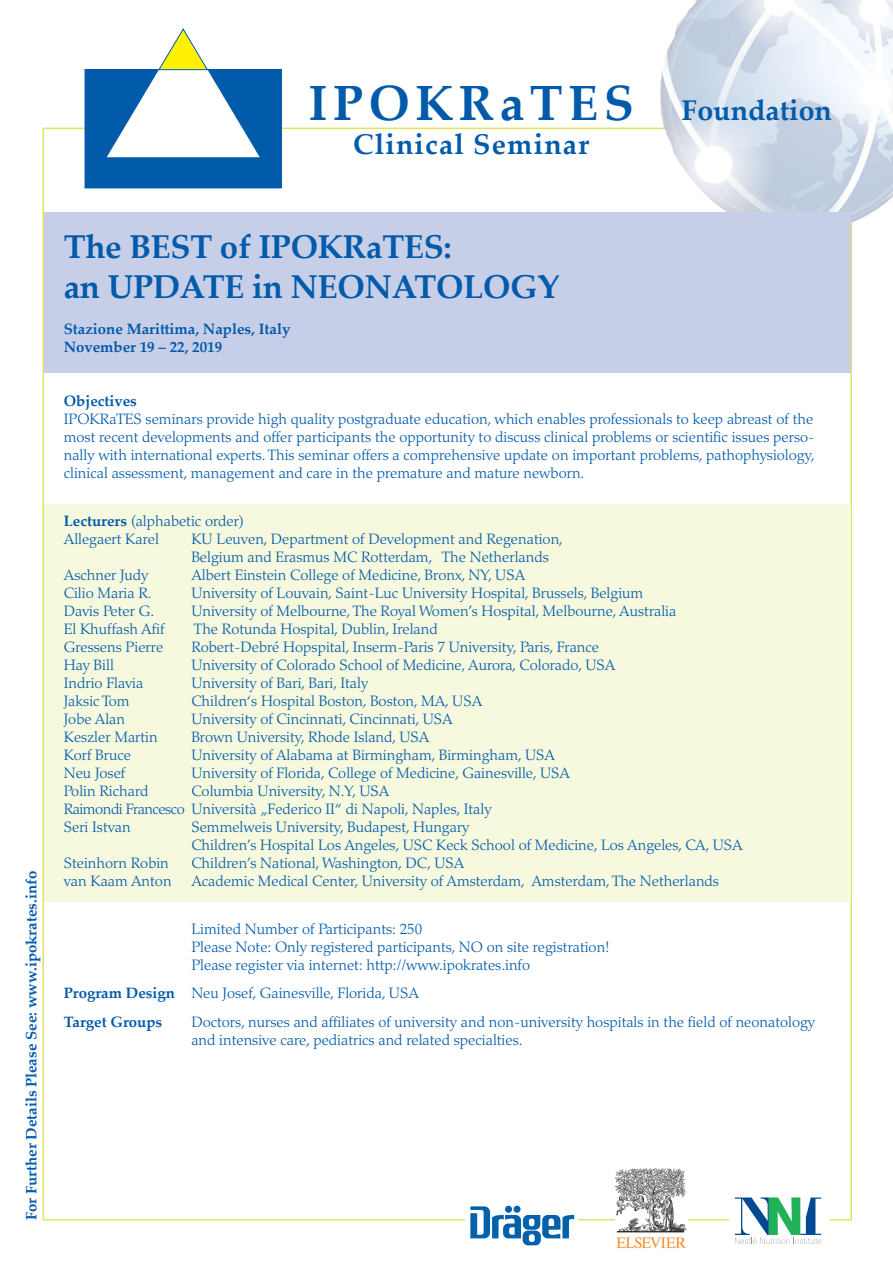
<style>
.page{position:relative;width:893px;height:1263px;background:#fff}
.page>*{position:absolute;margin:0;border:0;box-sizing:border-box;transform-origin:0 0}
.t1{font:700 49.5px "Palatino Linotype";letter-spacing:.11em;color:#015aaa}
.t2{font:700 33px "Palatino Linotype";letter-spacing:-.01em;color:#015aaa}
.t3{font:700 28.5px "Palatino Linotype";letter-spacing:.04em;color:#015aaa}
.t4{font:700 28.5px "Palatino Linotype";color:#015aaa}
.t5{font:300 15px/18px "Palatino LT Std";color:#015aaa;text-align:justify}
.t6{font:700 15px "Palatino Linotype";color:#015aaa}
.s1{font-family:"Palatino Linotype";font-weight:700}
</style>
<div class="page">
<svg style="left:470px;top:1206px;width:104px;height:39px"></svg>
<img style="left:616px;top:1169px;width:71px;height:79px">
<div style="left:85px;top:70px;width:196px;height:118px;background:#015aaa"></div>
<div style="left:85px;top:70px;width:197px;height:118px;border:1px solid #015aaa"></div>
<svg style="left:107px;top:29px;width:153px;height:128px"></svg>
<svg style="left:735px;top:1197px;width:86px;height:47px"></svg>
<img style="left:661px;top:0;width:232px;height:232px">
<div style="left:44px;top:213px;width:806px;height:160px;background:#c7cee8"></div>
<div style="left:44px;top:504px;width:806px;height:397px;background:#f6f9de"></div>
<h1 class="t1" style="left:308px;top:68px;width:327px">IPOKRaTES</h1>
<h3 class="t3" style="left:353px;top:124px;width:238px">Clinical Seminar</h3>
<h3 class="t4" style="left:682px;top:90px;width:152px">Foundation</h3>
<p class="t6" style="left:21px;top:1220px;width:351px;rotate:-90deg">For Further Details Please See: www.ipokrates.info</p>
<p class="t2" style="left:64px;top:223px;width:389px">The BEST of IPOKRaTES:</p>
<p class="t2" style="left:64px;top:263px;width:497px">an UPDATE in NEONATOLOGY</p>
<p class="t6" style="left:64px;top:318px;width:228px">Stazione Marittima, Naples, Italy</p>
<p class="t6" style="left:64px;top:336px;width:160px">November 19 – 22, 2019</p>
<p class="t6" style="left:64px;top:390px;width:75px">Objectives</p>
<p class="t5" style="left:64px;top:410px;width:753px">IPOKRaTES seminars provide high quality postgraduate education, which enables professionals to keep abreast of the most recent developments and offer participants the opportunity to discuss clinical problems or scientific issues perso&shy;nally with international experts. This seminar offers a comprehensive update on important problems, pathophysiology, clinical assessment, management and care in the premature and mature newborn.</p>
<p class="t5" style="left:64px;top:512px;width:182px"><span class="s1">Lecturers</span> (alphabetic order)</p>
<p class="t5" style="left:64px;top:530px;width:97px">Allegaert Karel</p>
<p class="t5" style="left:191px;top:530px;width:373px">KU Leuven, Department of Development and Regenation,</p>
<p class="t5" style="left:191px;top:548px;width:359px">Belgium and Erasmus MC Rotterdam, The Netherlands</p>
<p class="t5" style="left:64px;top:566px;width:86px">Aschner Judy</p>
<p class="t5" style="left:191px;top:566px;width:335px">Albert Einstein College of Medicine, Bronx, NY, USA</p>
<p class="t5" style="left:64px;top:584px;width:89px">Cilio Maria R.</p>
<p class="t5" style="left:191px;top:584px;width:453px">University of Louvain, Saint-Luc University Hospital, Brussels, Belgium</p>
<p class="t5" style="left:64px;top:602px;width:92px">Davis Peter G.</p>
<p class="t5" style="left:191px;top:602px;width:486px">University of Melbourne, The Royal Women’s Hospital, Melbourne, Australia</p>
<p class="t5" style="left:64px;top:620px;width:102px">El Khuffash Afif</p>
<p class="t5" style="left:194px;top:620px;width:245px">The Rotunda Hospital, Dublin, Ireland</p>
<p class="t5" style="left:64px;top:638px;width:101px">Gressens Pierre</p>
<p class="t5" style="left:191px;top:638px;width:409px">Robert-Debré Hopspital, Inserm-Paris 7 University, Paris, France</p>
<p class="t5" style="left:64px;top:656px;width:52px">Hay Bill</p>
<p class="t5" style="left:191px;top:656px;width:426px">University of Colorado School of Medicine, Aurora, Colorado, USA</p>
<p class="t5" style="left:64px;top:674px;width:81px">Indrio Flavia</p>
<p class="t5" style="left:191px;top:674px;width:178px">University of Bari, Bari, Italy</p>
<p class="t5" style="left:64px;top:692px;width:67px">Jaksic Tom</p>
<p class="t5" style="left:191px;top:692px;width:292px">Children‘s Hospital Boston, Boston, MA, USA</p>
<p class="t5" style="left:64px;top:710px;width:63px">Jobe Alan</p>
<p class="t5" style="left:191px;top:710px;width:263px">University of Cincinnati, Cincinnati, USA</p>
<p class="t5" style="left:64px;top:728px;width:95px">Keszler Martin</p>
<p class="t5" style="left:191px;top:728px;width:240px">Brown University, Rhode Island, USA</p>
<p class="t5" style="left:64px;top:746px;width:69px">Korf Bruce</p>
<p class="t5" style="left:191px;top:746px;width:365px">University of Alabama at Birmingham, Birmingham, USA</p>
<p class="t5" style="left:64px;top:764px;width:63px">Neu Josef</p>
<p class="t5" style="left:191px;top:764px;width:380px">University of Florida, College of Medicine, Gainesville, USA</p>
<p class="t5" style="left:64px;top:782px;width:86px">Polin Richard</p>
<p class="t5" style="left:191px;top:782px;width:200px">Columbia University, N.Y, USA</p>
<p class="t5" style="left:64px;top:800px;width:429px">Raimondi Francesco Università „Federico II“ di Napoli, Naples, Italy</p>
<p class="t5" style="left:64px;top:818px;width:68px">Seri Istvan</p>
<p class="t5" style="left:191px;top:818px;width:279px">Semmelweis University, Budapest, Hungary</p>
<p class="t5" style="left:191px;top:836px;width:553px">Children’s Hospital Los Angeles, USC Keck School of Medicine, Los Angeles, CA, USA</p>
<p class="t5" style="left:64px;top:854px;width:107px">Steinhorn Robin</p>
<p class="t5" style="left:191px;top:854px;width:274px">Children’s National, Washington, DC, USA</p>
<p class="t5" style="left:64px;top:872px;width:109px">van Kaam Anton</p>
<p class="t5" style="left:191px;top:872px;width:529px">Academic Medical Center, University of Amsterdam, Amsterdam, The Netherlands</p>
<p class="t5" style="left:191px;top:920px;width:232px">Limited Number of Participants: 250</p>
<p class="t5" style="left:191px;top:938px;width:420px">Please Note: Only registered participants, NO on site registration!</p>
<p class="t5" style="left:191px;top:956px;width:340px">Please register via internet: http://www.ipokrates.info</p>
<p class="t5" style="left:64px;top:984px;width:357px"><span class="s1">Program Design</span> Neu Josef, Gainesville, Florida, USA</p>
<p class="t6" style="left:64px;top:1011px;width:100px">Target Groups</p>
<p class="t5" style="left:191px;top:1013px;width:625px">Doctors, nurses and affiliates of university and non-university hospitals in the field of neonatology</p>
<p class="t5" style="left:191px;top:1031px;width:333px">and intensive care, pediatrics and related specialties.</p>
</div>
